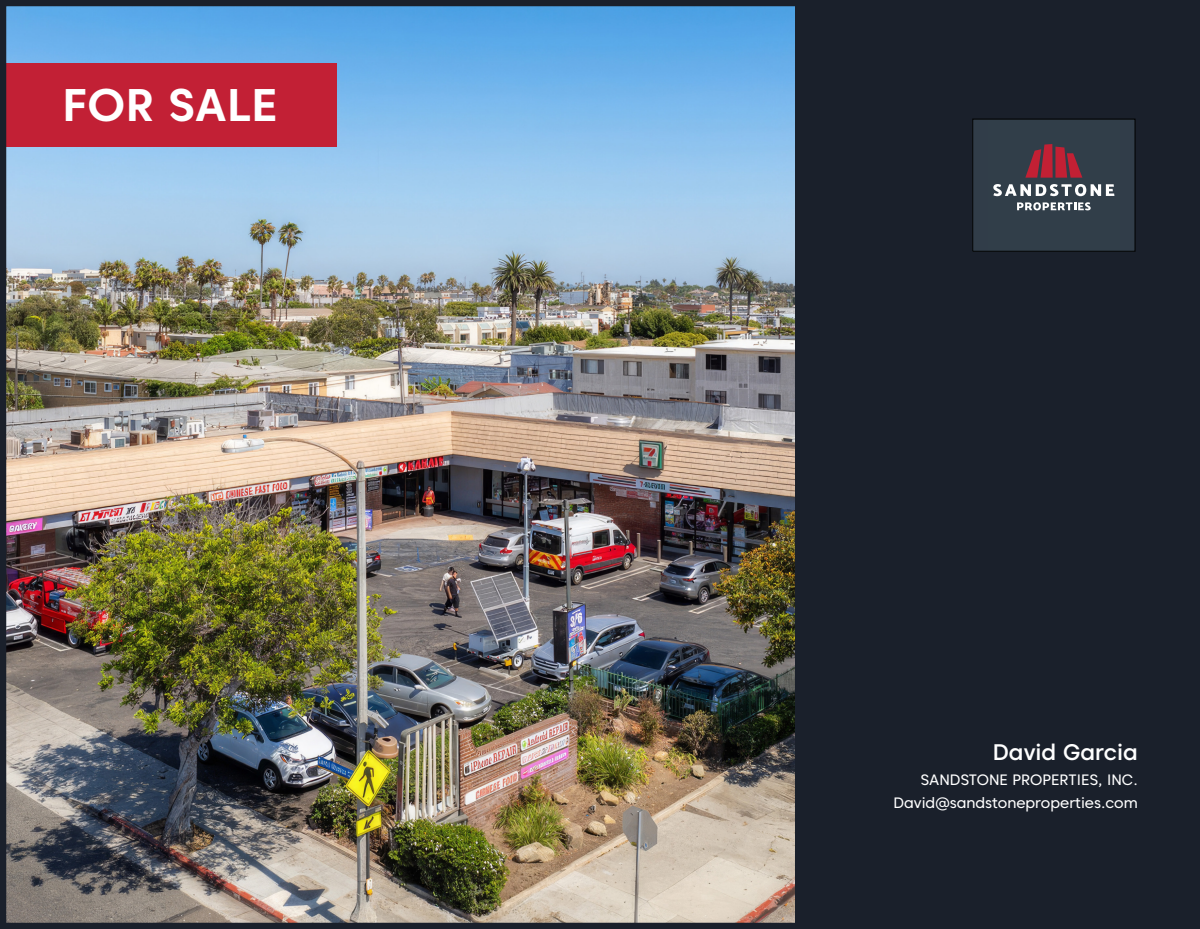
<style>
.page{position:relative;width:1200px;height:929px;background:#fff}
.page>*{position:absolute;margin:0;border:0;box-sizing:border-box;transform-origin:0 0}
.t1{font:700 45.62px "Caros";letter-spacing:.01em;color:#fff}
.t2{font:500 22.5px "Caros";color:#fff}
.t3{font:15px "Caros";color:#fff}
</style>
<div class="page">
<img style="left:7px;top:7px;width:788px;height:914px">
<div style="left:795px;top:1px;width:405px;height:926px;background:#1a202b"></div>
<div style="left:973px;top:119px;width:162px;height:132px;background:#313d49"></div>
<svg style="left:993px;top:184px;width:121px;height:12px"></svg>
<svg style="left:1017px;top:202px;width:74px;height:8px"></svg>
<svg style="left:1025px;top:144px;width:57px;height:33px"></svg>
<div style="left:973px;top:119px;width:162px;height:132px;border:1px solid #000"></div>
<div style="left:2px;top:63px;width:336px;height:83px;background:#c22035"></div>
<div style="left:0;top:0;width:1200px;height:928px;border:6px solid #1a202b"></div>
<p class="t1" style="left:62px;top:75px;width:216px">FOR SALE</p>
<p class="t2" style="left:993px;top:737px;width:146px">David Garcia</p>
<p class="t3" style="left:921px;top:769px;width:219px">SANDSTONE PROPERTIES, INC.</p>
<p class="t3" style="left:894px;top:792px;width:246px">David@sandstoneproperties.com</p>
</div>
